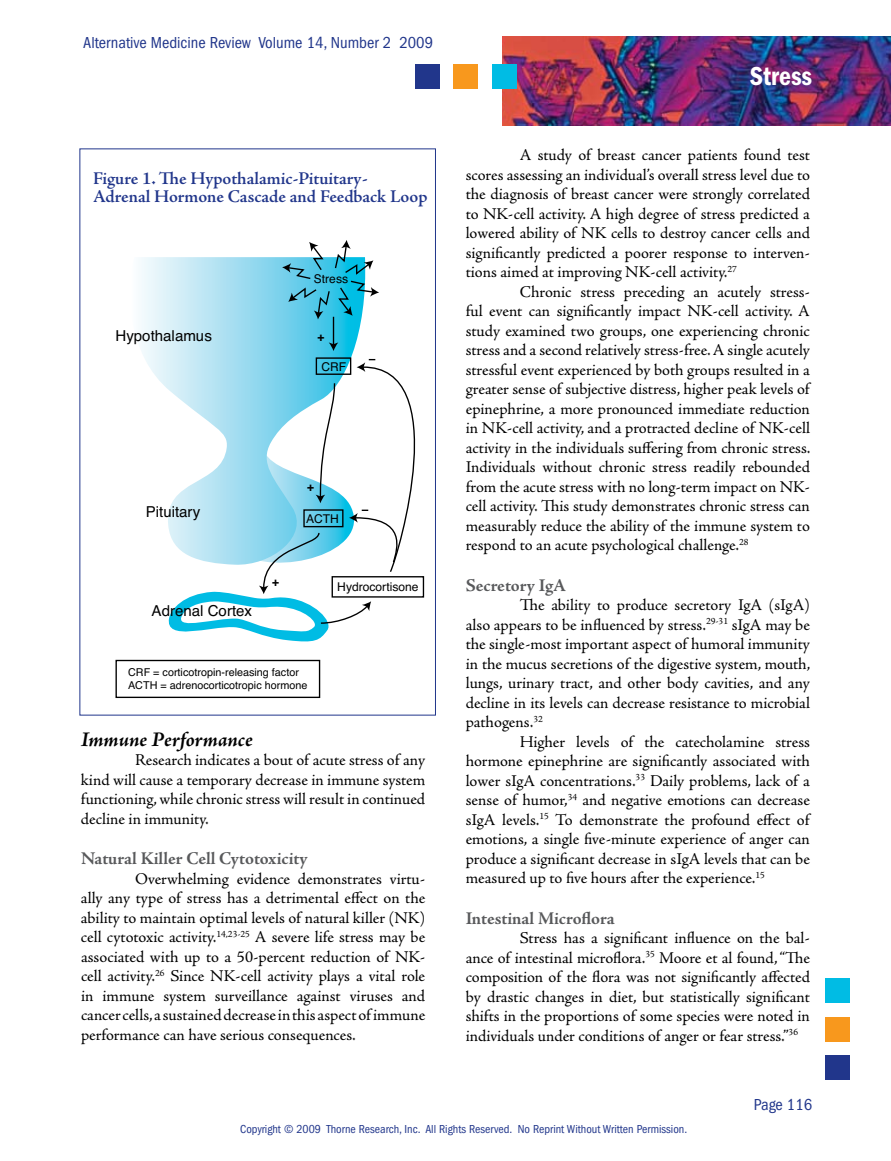
<style>
.page{position:relative;width:891px;height:1161px;background:#fff}
.page>*{position:absolute;margin:0;border:0;box-sizing:border-box;transform-origin:0 0}
.t1{font:600 condensed 27px "Franklin Gothic";color:#fff;scale:.96 1}
.t2{font:italic 700 21px "Adobe Jenson Pro";letter-spacing:-.005em;color:#000}
.t3{font:600 18px/18px "Adobe Jenson Pro";letter-spacing:-.005em;color:#21368b}
.t4{font:700 18px "Adobe Jenson Pro";letter-spacing:-.005em;color:#58595b}
.t5{font:16.5px/19.5px "Adobe Jenson Pro";letter-spacing:-.005em;color:#000;text-align:justify}
.t6{font:condensed 16.5px "Franklin Gothic";color:#21368b}
.t7{font:15.15px "Helvetica";color:#000}
.t8{font:12.15px "Helvetica";color:#000}
.t9{font:condensed 12px "Franklin Gothic";color:#21368b}
.t10{font:700 12px "Helvetica";color:#000}
.t11{font:10.8px/12.9px "Helvetica";color:#000}
</style>
<div class="page">
<img style="left:502px;top:36px;width:389px;height:89px">
<div style="left:492px;top:64px;width:25px;height:25px;background:#00bce4"></div>
<div style="left:453px;top:64px;width:25px;height:25px;background:#f8981d"></div>
<div style="left:415px;top:64px;width:25px;height:25px;background:#21368b"></div>
<div style="left:825px;top:978px;width:24px;height:25px;background:#00bce4"></div>
<div style="left:825px;top:1017px;width:24px;height:24px;background:#f8981d"></div>
<div style="left:825px;top:1055px;width:24px;height:25px;background:#21368b"></div>
<svg style="left:141px;top:257px;width:24px;height:129px"></svg>
<svg style="left:165px;top:240px;width:259px;height:402px"></svg>
<div style="left:116px;top:660px;width:204px;height:38px;border:1px solid #000"></div>
<p class="t6" style="left:83px;top:33px;width:351px">Alternative Medicine Review Volume 14, Number 2 2009</p>
<p class="t3" style="left:93px;top:170px;width:336px">Figure 1. The Hypothalamic-Pituitary-<br>Adrenal Hormone Cascade and Feedback Loop</p>
<p class="t7" style="left:116px;top:323px;width:98px">Hypothalamus</p>
<p class="t8" style="left:314px;top:268px;width:36px">Stress</p>
<p class="t10" style="left:317px;top:326px;width:9px">+</p>
<p class="t8" style="left:321px;top:357px;width:26px">CRF</p>
<p class="t7" style="left:146px;top:498px;width:56px">Pituitary</p>
<p class="t7" style="left:152px;top:597px;width:102px">Adrenal Cortex</p>
<p class="t10" style="left:272px;top:571px;width:9px">+</p>
<p class="t10" style="left:307px;top:476px;width:9px">+</p>
<p class="t8" style="left:306px;top:508px;width:34px">ACTH</p>
<p class="t8" style="left:337px;top:576px;width:83px">Hydrocortisone</p>
<p class="t11" style="left:128px;top:666px;width:181px">CRF = corticotropin-releasing factor<br>ACTH = adrenocorticotropic hormone</p>
<p class="t2" style="left:81px;top:727px;width:174px">Immune Performance</p>
<p class="t5" style="left:81px;top:751px;width:346px;text-indent:54px">Research indicates a bout of acute stress of any kind will cause a temporary decrease in immune system functioning, while chronic stress will result in continued decline in immunity.</p>
<p class="t4" style="left:81px;top:848px;width:228px">Natural Killer Cell Cytotoxicity</p>
<p class="t5" style="left:81px;top:869px;width:346px;text-indent:54px">Overwhelming evidence demonstrates virtu&shy;ally any type of stress has a detrimental effect on the ability to maintain optimal levels of natural killer (NK) cell cytotoxic activity.<sup>14,23-25</sup> A severe life stress may be associated with up to a 50-percent reduction of NK&shy;cell activity.<sup>26</sup> Since NK-cell activity plays a vital role in immune system surveillance against viruses and cancer cells, a sustained decrease in this aspect of immune performance can have serious consequences.</p>
<h1 class="t1" style="left:750px;top:60px;width:66px">Stress</h1>
<p class="t5" style="left:466px;top:146px;width:346px;text-indent:54px">A study of breast cancer patients found test scores assessing an individual’s overall stress level due to the diagnosis of breast cancer were strongly correlated to NK-cell activity. A high degree of stress predicted a lowered ability of NK cells to destroy cancer cells and significantly predicted a poorer response to interven&shy;tions aimed at improving NK-cell activity.<sup>27</sup></p>
<p class="t5" style="left:466px;top:282px;width:346px;text-indent:54px">Chronic stress preceding an acutely stress&shy;ful event can significantly impact NK-cell activity. A study examined two groups, one experiencing chronic stress and a second relatively stress-free. A single acutely stressful event experienced by both groups resulted in a greater sense of subjective distress, higher peak levels of epinephrine, a more pronounced immediate reduction in NK-cell activity, and a protracted decline of NK-cell activity in the individuals suffering from chronic stress.<br>Individuals without chronic stress readily rebounded from the acute stress with no long-term impact on NK&shy;cell activity. This study demonstrates chronic stress can measurably reduce the ability of the immune system to respond to an acute psychological challenge.<sup>28</sup></p>
<p class="t4" style="left:466px;top:575px;width:102px">Secretory IgA</p>
<p class="t5" style="left:466px;top:596px;width:346px;text-indent:54px">The ability to produce secretory IgA (sIgA) also appears to be influenced by stress.<sup>29-31</sup> sIgA may be the single-most important aspect of humoral immunity in the mucus secretions of the digestive system, mouth, lungs, urinary tract, and other body cavities, and any decline in its levels can decrease resistance to microbial pathogens.<sup>32</sup></p>
<p class="t5" style="left:466px;top:732px;width:346px;text-indent:54px">Higher levels of the catecholamine stress hormone epinephrine are significantly associated with lower sIgA concentrations.<sup>33</sup> Daily problems, lack of a sense of humor,<sup>34</sup> and negative emotions can decrease sIgA levels.<sup>15</sup> To demonstrate the profound effect of emotions, a single five-minute experience of anger can produce a significant decrease in sIgA levels that can be measured up to five hours after the experience.<sup>15</sup></p>
<p class="t4" style="left:466px;top:908px;width:151px">Intestinal Microflora</p>
<p class="t5" style="left:466px;top:929px;width:346px;text-indent:54px">Stress has a significant influence on the bal&shy;ance of intestinal microflora.<sup>35</sup> Moore et al found, “The composition of the flora was not significantly affected by drastic changes in diet, but statistically significant shifts in the proportions of some species were noted in individuals under conditions of anger or fear stress.”<sup>36</sup></p>
<p class="t6" style="left:754px;top:1095px;width:60px">Page 116</p>
<p class="t9" style="left:240px;top:1122px;width:448px">Copyright © 2009 Thorne Research, Inc. All Rights Reserved. No Reprint Without Written Permission.</p>
</div>
